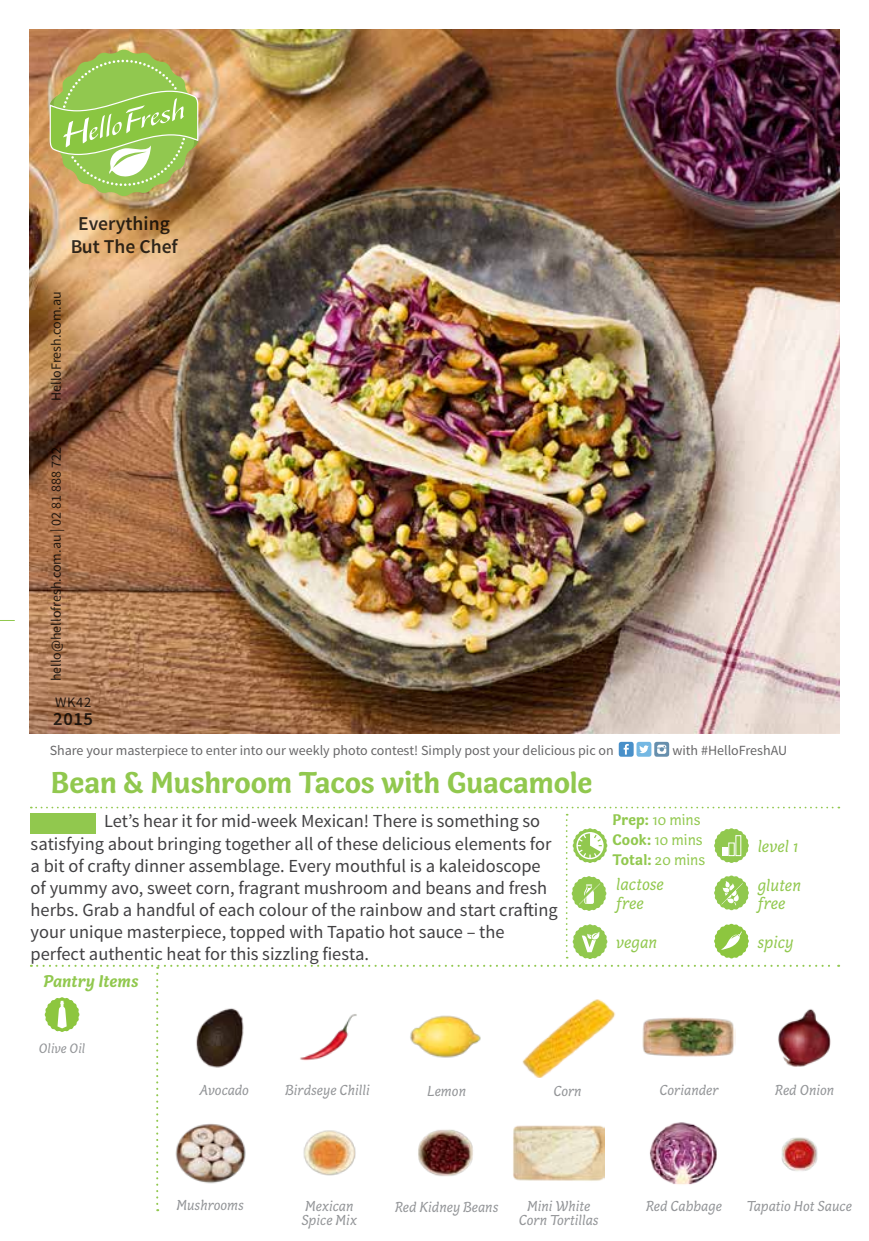
<style>
.page{position:relative;width:869px;height:1241px;background:#fff}
.page>*{position:absolute;margin:0;border:0;box-sizing:border-box;transform-origin:0 0}
.t1{font:700 30.97px "Capucine Basic";letter-spacing:-.005em;color:#91c84e}
.t2{font:600 19.6px/23.4px "Source Sans Pro";color:#000;text-align:center}
.t3{font:600 18.55px "Source Sans Pro";color:#000}
.t4{font:18.38px/22.1px "Source Sans Pro";color:#414042}
.t5{font:italic 17.5px/18.6px "Capucine Basic";color:#91c84e}
.t6{font:italic 700 17.5px "Capucine Basic";color:#91c84e}
.t7{font:15.75px/20.5px "Capucine Basic";color:#91c84e}
.t8{font:italic 14.88px/14.5px "Capucine Basic";color:#939598}
.t9{font:14.53px "Source Sans Pro";color:#000}
.t10{font:14px "Source Sans Pro";color:#414042}
.t11{font:14px "Source Sans Pro";color:#000}
.t12{font:italic 14px "Capucine Basic";color:#939598}
.s1{font-weight:700}
</style>
<div class="page">
<svg style="left:0;top:620px;width:14px;height:1px"></svg>
<svg style="left:618px;top:741px;width:15px;height:15px"></svg>
<svg style="left:623px;top:743px;width:5px;height:11px"></svg>
<svg style="left:654px;top:741px;width:14px;height:15px"></svg>
<svg style="left:656px;top:744px;width:10px;height:9px"></svg>
<div style="left:636px;top:741px;width:15px;height:15px;background:#75b8e3;border-radius:2px"></div>
<svg style="left:639px;top:745px;width:9px;height:8px"></svg>
<img style="left:30px;top:30px;width:808px;height:703px">
<div style="left:30px;top:813px;width:65px;height:20px;background:#91c84e"></div>
<svg style="left:31px;top:806px;width:808px;height:404px"></svg>
<svg style="left:50px;top:50px;width:148px;height:146px;background:#a7c162"></svg>
<p class="t2" style="left:70px;top:212px;width:109px">Everything<br>But The Chef</p>
<p class="t11" style="left:47px;top:401px;width:111px;rotate:-90deg">HelloFresh.com.au</p>
<p class="t11" style="left:47px;top:681px;width:235px;rotate:-90deg">hello@hellofresh.com.au | 02 81 888 722</p>
<p class="t9" style="left:55px;top:693px;width:38px">WK42</p>
<p class="t3" style="left:53px;top:706px;width:41px">2015</p>
<p class="t10" style="left:50px;top:742px;width:565px">Share your masterpiece to enter into our weekly photo contest! Simply post your delicious pic on</p>
<p class="t10" style="left:672px;top:742px;width:116px">with #HelloFreshAU</p>
<h1 class="t1" style="left:51px;top:759px;width:543px">Bean &amp; Mushroom Tacos with Guacamole</h1>
<p class="t4" style="left:31px;top:810px;width:528px;text-indent:74px">Let’s hear it for mid-week Mexican! There is something so satisfying about bringing together all of these delicious elements for a bit of crafty dinner assemblage. Every mouthful is a kaleidoscope of yummy avo, sweet corn, fragrant mushroom and beans and fresh herbs. Grab a handful of each colour of the rainbow and start crafting your unique masterpiece, topped with Tapatio hot sauce – the perfect authentic heat for this sizzling fiesta.</p>
<p class="t6" style="left:43px;top:967px;width:97px">Pantry Items</p>
<p class="t12" style="left:39px;top:1038px;width:48px">Olive Oil</p>
<p class="t7" style="left:612px;top:808px;width:94px"><span class="s1">Prep:</span> 10 mins<br><span class="s1">Cook:</span> 10 mins<br><span class="s1">Total:</span> 20 mins</p>
<p class="t5" style="left:757px;top:838px;width:42px">level 1</p>
<p class="t5" style="left:616px;top:876px;width:49px">lactose free</p>
<p class="t5" style="left:757px;top:876px;width:45px">gluten free</p>
<p class="t5" style="left:616px;top:933px;width:43px">vegan</p>
<p class="t5" style="left:757px;top:933px;width:38px">spicy</p>
<p class="t8" style="left:199px;top:1083px;width:51px">Avocado</p>
<p class="t8" style="left:285px;top:1083px;width:86px">Birdseye Chilli</p>
<p class="t8" style="left:774px;top:1083px;width:61px">Red Onion</p>
<p class="t8" style="left:659px;top:1083px;width:61px">Coriander</p>
<p class="t8" style="left:427px;top:1083px;width:40px">Lemon</p>
<p class="t8" style="left:553px;top:1083px;width:30px">Corn</p>
<p class="t8" style="left:176px;top:1198px;width:69px">Mushrooms</p>
<p class="t8" style="left:645px;top:1199px;width:78px">Red Cabbage</p>
<p class="t8" style="left:301px;top:1199px;width:57px">Mexican<br>Spice Mix</p>
<p class="t8" style="left:394px;top:1200px;width:105px">Red Kidney Beans</p>
<p class="t8" style="left:518px;top:1199px;width:81px;text-align:center">Mini White<br>Corn Tortillas</p>
<p class="t8" style="left:746px;top:1199px;width:107px">Tapatio Hot Sauce</p>
</div>
